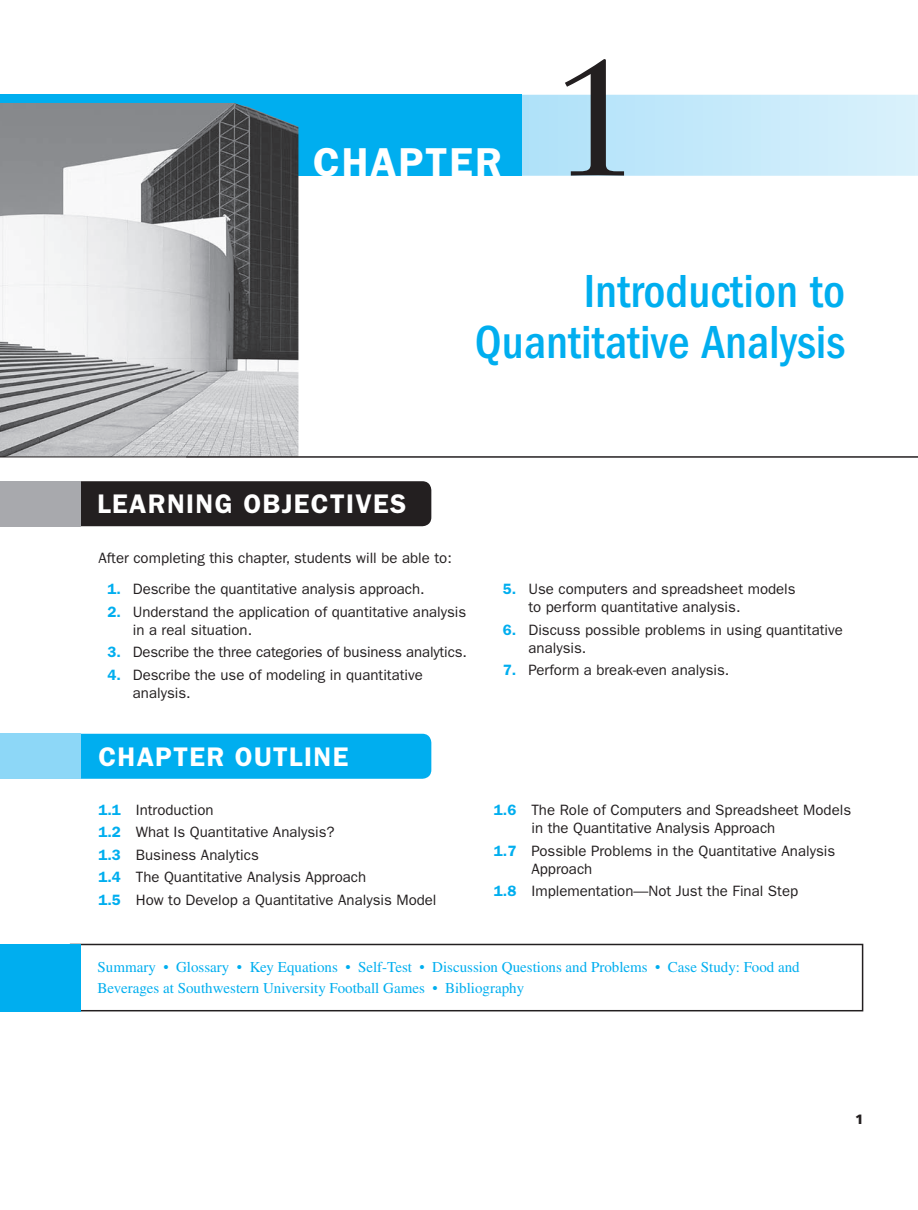
<style>
.page{position:relative;width:918px;height:1210px;background:#fff}
.page>*{position:absolute;margin:0;border:0;box-sizing:border-box;transform-origin:0 0}
.t1{font:165.3px "Sabon LT Std";color:#231f20}
.t2{font:500 condensed 48px/51px "ITC Franklin Gothic Std";color:#00aeef;text-align:right}
.t3{font:600 40.5px "ITC Franklin Gothic Std";letter-spacing:.05em;color:#fff}
.t4{font:600 27px "ITC Franklin Gothic Std";letter-spacing:.05em;color:#fff}
.t5{font:15px/18px "ITC Franklin Gothic Std";color:#231f20}
.t6{font:15px/21px "Times LT Std";color:#00aeef}
.t7{font:900 13.5px "Frutiger LT Std";color:#231f20}
.s1{font-weight:600;color:#00aeef}
</style>
<div class="page">
<svg style="left:521px;top:95px;width:397px;height:81px;background:#c4e9fa"></svg>
<div style="left:0;top:95px;width:521px;height:81px;background:#00aeef"></div>
<div style="left:0;top:481px;width:431px;height:45px;background:#231f20;border-radius:9px"></div>
<div style="left:0;top:481px;width:80px;height:45px;background:#a8a9ad"></div>
<img style="left:0;top:103px;width:298px;height:353px">
<hr style="left:0;top:456px;width:918px;height:1px;background:#231f20">
<div style="left:23px;top:734px;width:408px;height:45px;background:#00aeef;border-radius:9px"></div>
<div style="left:0;top:734px;width:80px;height:45px;background:#8dd7f7"></div>
<div style="left:70px;top:943px;width:793px;height:68px;border:2px solid #231f20"></div>
<div style="left:0;top:943px;width:80px;height:68px;background:#00aeef"></div>
<h3 class="t3" style="left:313px;top:138px;width:190px">CHAPTER</h3>
<h1 class="t1" style="left:550px;top:19px;width:93px">1</h1>
<h2 class="t2" style="left:475px;top:266px;width:372px">Introduction to<br>Quantitative Analysis</h2>
<h3 class="t4" style="left:97px;top:488px;width:310px">LEARNING OBJECTIVES</h3>
<p class="t5" style="left:98px;top:548px;width:355px">After completing this chapter, students will be able to:</p>
<p class="t5" style="left:107px;top:580px;width:319px"><span class="s1">1.</span> Describe the quantitative analysis approach.</p>
<p class="t5" style="left:133px;top:602px;width:335px;text-indent:-26px"><span class="s1">2.</span> Understand the application of quantitative analysis in a real situation.</p>
<p class="t5" style="left:108px;top:643px;width:361px"><span class="s1">3.</span> Describe the three categories of business analytics.</p>
<p class="t5" style="left:133px;top:665px;width:292px;text-indent:-26px"><span class="s1">4.</span> Describe the use of modeling in quantitative analysis.</p>
<h3 class="t4" style="left:98px;top:740px;width:252px">CHAPTER OUTLINE</h3>
<p class="t5" style="left:98px;top:798px;width:340px;line-height:22.5px"><span class="s1">1.1</span> Introduction<br><span class="s1">1.2</span> What Is Quantitative Analysis?<br><span class="s1">1.3</span> Business Analytics<br><span class="s1">1.4</span> The Quantitative Analysis Approach<br><span class="s1">1.5</span> How to Develop a Quantitative Analysis Model</p>
<p class="t5" style="left:528px;top:580px;width:269px;text-indent:-26px"><span class="s1">5.</span> Use computers and spreadsheet models to perform quantitative analysis.</p>
<p class="t5" style="left:528px;top:620px;width:316px;text-indent:-26px"><span class="s1">6.</span> Discuss possible problems in using quantitative analysis.</p>
<p class="t5" style="left:503px;top:661px;width:228px"><span class="s1">7.</span> Perform a break-even analysis.</p>
<p class="t5" style="left:531px;top:801px;width:321px;text-indent:-38px"><span class="s1">1.6</span> The Role of Computers and Spreadsheet Models in the Quantitative Analysis Approach</p>
<p class="t5" style="left:531px;top:841px;width:305px;text-indent:-38px"><span class="s1">1.7</span> Possible Problems in the Quantitative Analysis<br>Approach</p>
<p class="t5" style="left:494px;top:882px;width:306px"><span class="s1">1.8</span> Implementation—Not Just the Final Step</p>
<p class="t6" style="left:98px;top:956px;width:704px">Summary • Glossary • Key Equations • Self-Test • Discussion Questions and Problems • Case Study: Food and<br>Beverages at Southwestern University Football Games • Bibliography</p>
<p class="t7" style="left:855px;top:1111px;width:10px">1</p>
</div>
